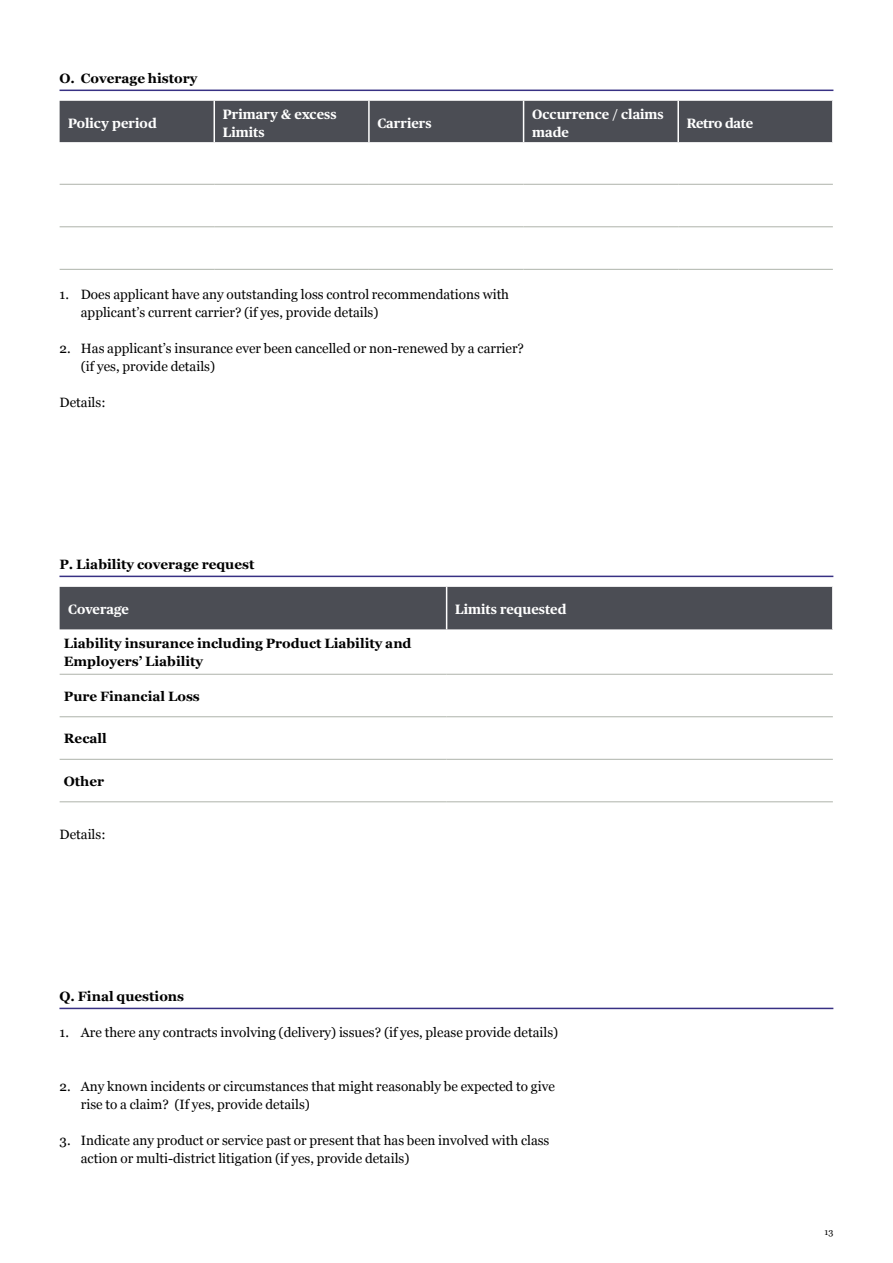
<style>
.page{position:relative;width:893px;height:1263px;background:#fff}
.page>*{position:absolute;margin:0;border:0;box-sizing:border-box;transform-origin:0 0}
.BODY_COPY{font:13.5px/18px "Georgia";color:#000}
.BODY_COPY-2{font:700 13.5px/18px "Georgia";color:#000}
.HEADER_TABLE{font:700 13.5px/18px "Chubb Publico Text";color:#fff}
.HEADER_TABLE-2{font:700 13.5px "Chubb Publico Text";letter-spacing:-.02em;color:#fff}
.t1{font:9px "Georgia";color:#000}
</style>
<div class="page">
<hr style="left:60px;top:90px;width:773px;height:1px;background:#383184">
<div style="left:60px;top:101px;width:772px;height:41px;background:#4b4d54"></div>
<hr style="left:214px;top:101px;width:1px;height:41px;background:#fff">
<hr style="left:368px;top:101px;width:2px;height:41px;background:#fff">
<hr style="left:523px;top:101px;width:1px;height:41px;background:#fff">
<hr style="left:677px;top:101px;width:2px;height:41px;background:#fff">
<hr style="left:60px;top:184px;width:154px;height:1px;background:#aeb3aa">
<hr style="left:214px;top:184px;width:155px;height:1px;background:#aeb3aa">
<hr style="left:369px;top:184px;width:155px;height:1px;background:#aeb3aa">
<hr style="left:524px;top:184px;width:154px;height:1px;background:#aeb3aa">
<hr style="left:678px;top:184px;width:155px;height:1px;background:#aeb3aa">
<hr style="left:60px;top:226px;width:154px;height:1px;background:#aeb3aa">
<hr style="left:214px;top:226px;width:155px;height:1px;background:#aeb3aa">
<hr style="left:369px;top:226px;width:155px;height:1px;background:#aeb3aa">
<hr style="left:524px;top:226px;width:154px;height:1px;background:#aeb3aa">
<hr style="left:678px;top:226px;width:155px;height:1px;background:#aeb3aa">
<hr style="left:60px;top:269px;width:154px;height:1px;background:#aeb3aa">
<hr style="left:214px;top:269px;width:155px;height:1px;background:#aeb3aa">
<hr style="left:369px;top:269px;width:155px;height:1px;background:#aeb3aa">
<hr style="left:524px;top:269px;width:154px;height:1px;background:#aeb3aa">
<hr style="left:678px;top:269px;width:155px;height:1px;background:#aeb3aa">
<hr style="left:59px;top:576px;width:774px;height:1px;background:#383184">
<hr style="left:59px;top:1008px;width:774px;height:1px;background:#383184">
<div style="left:60px;top:587px;width:772px;height:42px;background:#4b4d54"></div>
<hr style="left:446px;top:587px;width:1px;height:42px;background:#fff">
<hr style="left:60px;top:674px;width:387px;height:1px;background:#aeb3aa">
<hr style="left:447px;top:674px;width:386px;height:1px;background:#aeb3aa">
<hr style="left:60px;top:716px;width:387px;height:1px;background:#aeb3aa">
<hr style="left:447px;top:716px;width:386px;height:1px;background:#aeb3aa">
<hr style="left:60px;top:759px;width:387px;height:1px;background:#aeb3aa">
<hr style="left:447px;top:759px;width:386px;height:1px;background:#aeb3aa">
<hr style="left:60px;top:801px;width:387px;height:1px;background:#aeb3aa">
<hr style="left:447px;top:801px;width:386px;height:1px;background:#aeb3aa">
<h3 class="BODY_COPY-2" style="left:60px;top:68px;width:139px">O. Coverage history</h3>
<p class="HEADER_TABLE" style="left:68px;top:113px;width:90px">Policy period</p>
<p class="HEADER_TABLE" style="left:223px;top:104px;width:115px">Primary &amp; excess<br>Limits</p>
<p class="HEADER_TABLE" style="left:377px;top:113px;width:56px">Carriers</p>
<p class="HEADER_TABLE" style="left:532px;top:104px;width:133px">Occurrence / claims made</p>
<p class="HEADER_TABLE-2" style="left:687px;top:113px;width:68px">Retro date</p>
<p class="BODY_COPY" style="left:81px;top:285px;width:430px;text-indent:-21px">1. Does applicant have any outstanding loss control recommendations with applicant’s current carrier? (if yes, provide details)</p>
<p class="BODY_COPY" style="left:81px;top:339px;width:445px;text-indent:-21px">2. Has applicant’s insurance ever been cancelled or non-renewed by a carrier? (if yes, provide details)</p>
<p class="BODY_COPY" style="left:60px;top:393px;width:47px">Details:</p>
<h3 class="BODY_COPY-2" style="left:59px;top:554px;width:196px">P. Liability coverage request</h3>
<p class="HEADER_TABLE" style="left:68px;top:600px;width:62px">Coverage</p>
<p class="HEADER_TABLE" style="left:455px;top:600px;width:113px">Limits requested</p>
<p class="BODY_COPY-2" style="left:64px;top:633px;width:349px">Liability insurance including Product Liability and<br>Employers’ Liability</p>
<p class="BODY_COPY-2" style="left:64px;top:686px;width:138px">Pure Financial Loss</p>
<p class="BODY_COPY-2" style="left:64px;top:729px;width:44px">Recall</p>
<p class="BODY_COPY-2" style="left:64px;top:771px;width:42px">Other</p>
<p class="BODY_COPY" style="left:60px;top:825px;width:47px">Details:</p>
<h3 class="BODY_COPY-2" style="left:59px;top:986px;width:126px">Q. Final questions</h3>
<p class="BODY_COPY" style="left:60px;top:1023px;width:500px">1. Are there any contracts involving (delivery) issues? (if yes, please provide details)</p>
<p class="BODY_COPY" style="left:81px;top:1077px;width:476px;text-indent:-21px">2. Any known incidents or circumstances that might reasonably be expected to give rise to a claim? (If yes, provide details)</p>
<p class="BODY_COPY" style="left:81px;top:1131px;width:470px;text-indent:-21px">3. Indicate any product or service past or present that has been involved with class action or multi-district litigation (if yes, provide details)</p>
<p class="t1" style="left:825px;top:1225px;width:10px">13</p>
</div>
